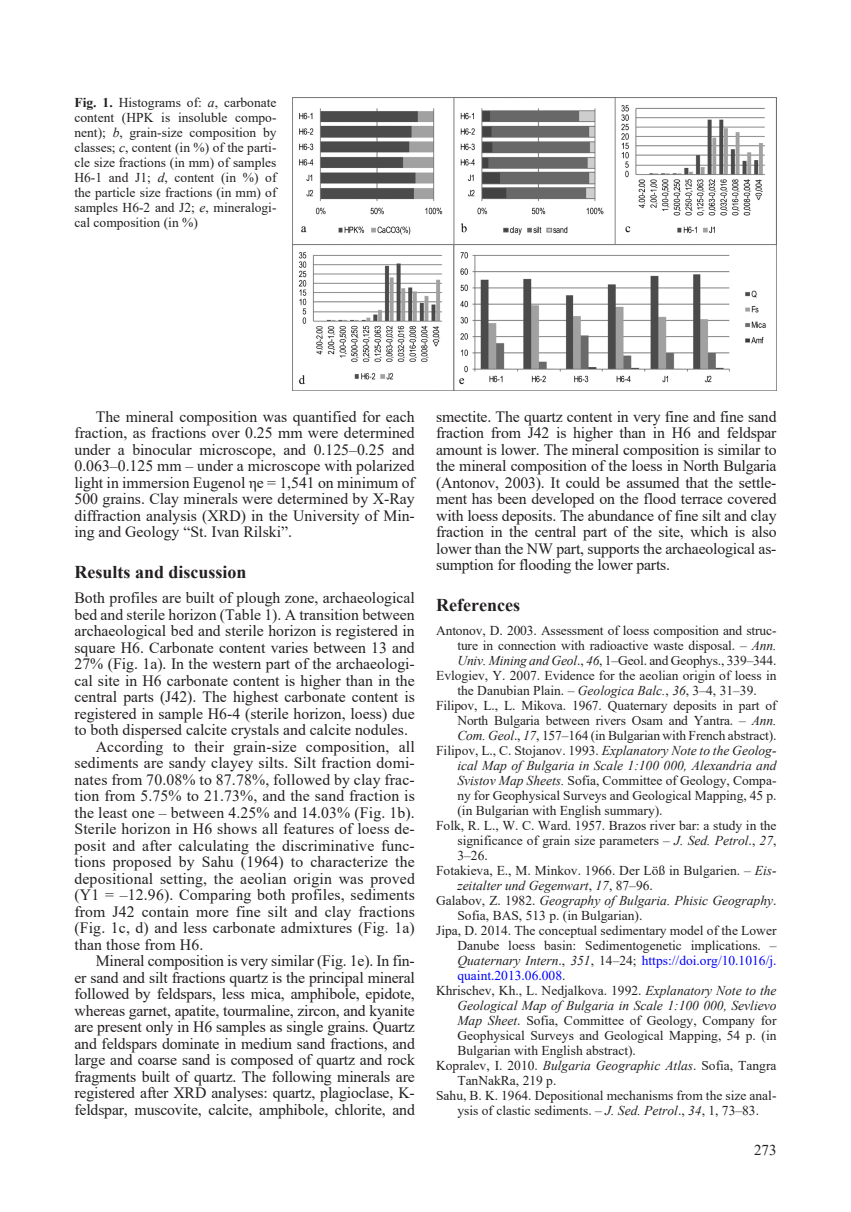
<style>
.page{position:relative;width:851px;height:1212px;background:#fff}
.page>*{position:absolute;margin:0;border:0;box-sizing:border-box;transform-origin:0 0}
.Heading_1{font:700 18px "Times New Roman";color:#231f20}
.Body_text_En{font:15.75px/16.5px "Times New Roman";letter-spacing:-.005em;color:#231f20;text-align:justify}
.Body_text_En_1par{font:15.75px/16.5px "Times New Roman";color:#231f20;text-align:justify}
.t1{font:15px "Times New Roman";color:#231f20}
.References_En{font:13.5px/15px "Times New Roman";color:#231f20;text-align:justify}
.Figure{font:13.5px/15px "Times New Roman";color:#231f20;text-align:justify}
.s1{font-weight:700}
.s2{font-style:italic}
.s3{color:#00f}
</style>
<div class="page">
<img style="left:292px;top:98px;width:484px;height:292px">
<p class="Figure" style="left:74px;top:95px;width:203px"><span class="s1">Fig. 1.</span> Histograms of: <span class="s2">a</span>, carbonate content (HPK is insoluble compo&shy;nent); <span class="s2">b</span>, grain-size composition by classes; <span class="s2">c</span>, content (in %) of the parti&shy;cle size fractions (in mm) of samples H6-1 and J1; <span class="s2">d</span>, content (in %) of the particle size fractions (in mm) of samples H6-2 and J2; <span class="s2">e</span>, mineralogi&shy;cal composition (in %)</p>
<p class="Body_text_En" style="left:74px;top:408px;width:342px;text-indent:21px">The mineral composition was quantified for each fraction, as fractions over 0.25 mm were determined under a binocular microscope, and 0.125–0.25 and 0.063–0.125 mm – under a microscope with polarized light in immersion Eugenol ηe = 1,541 on minimum of 500 grains. Clay minerals were determined by X-Ray diffraction analysis (XRD) in the University of Min&shy;ing and Geology “St. Ivan Rilski”.</p>
<p class="Heading_1" style="left:74px;top:559px;width:174px">Results and discussion</p>
<p class="Body_text_En_1par" style="left:74px;top:589px;width:342px">Both profiles are built of plough zone, archaeological bed and sterile horizon (Table 1). A transition between archaeological bed and sterile horizon is registered in square H6. Carbonate content varies between 13 and 27% (Fig. 1a). In the western part of the archaeologi&shy;cal site in H6 carbonate content is higher than in the central parts (J42). The highest carbonate content is registered in sample H6-4 (sterile horizon, loess) due to both dispersed calcite crystals and calcite nodules.</p>
<p class="Body_text_En" style="left:74px;top:738px;width:342px;text-indent:21px">According to their grain-size composition, all sediments are sandy clayey silts. Silt fraction domi&shy;nates from 70.08% to 87.78%, followed by clay frac&shy;tion from 5.75% to 21.73%, and the sand fraction is the least one – between 4.25% and 14.03% (Fig. 1b).<br>Sterile horizon in H6 shows all features of loess de&shy;posit and after calculating the discriminative func&shy;tions proposed by Sahu (1964) to characterize the depositional setting, the aeolian origin was proved (Y1 = –12.96). Comparing both profiles, sediments from J42 contain more fine silt and clay fractions (Fig. 1c, d) and less carbonate admixtures (Fig. 1a) than those from H6.</p>
<p class="Body_text_En" style="left:74px;top:952px;width:342px;text-indent:21px">Mineral composition is very similar (Fig. 1е). In fin&shy;er sand and silt fractions quartz is the principal mineral followed by feldspars, less mica, amphibole, epidote, whereas garnet, apatite, tourmaline, zircon, and kyanite are present only in H6 samples as single grains. Quartz and feldspars dominate in medium sand fractions, and large and coarse sand is composed of quartz and rock fragments built of quartz. The following minerals are registered after XRD analyses: quartz, plagioclase, K&shy;feldspar, muscovite, calcite, amphibole, chlorite, and</p>
<p class="Body_text_En" style="left:436px;top:408px;width:342px">smectite. The quartz content in very fine and fine sand fraction from J42 is higher than in H6 and feldspar amount is lower. The mineral composition is similar to the mineral composition of the loess in North Bulgaria (Antonov, 2003). It could be assumed that the settle&shy;ment has been developed on the flood terrace covered with loess deposits. The abundance of fine silt and clay fraction in the central part of the site, which is also lower than the NW part, supports the archaeological as&shy;sumption for flooding the lower parts.</p>
<p class="Heading_1" style="left:436px;top:592px;width:85px">References</p>
<p class="References_En" style="left:457px;top:622px;width:320px;text-indent:-21px">Antonov, D. 2003. Assessment of loess composition and struc&shy;ture in connection with radioactive waste disposal. – <span class="s2">Ann.<br>Univ. Mining and Geol</span>., <span class="s2">46</span>, 1–Geol. and Geophys., 339–344.</p>
<p class="References_En" style="left:436px;top:667px;width:342px;text-align:center">Evlogiev, Y. 2007. Evidence for the aeolian origin of loess in the Danubian Plain. – <span class="s2">Geologica Balc.</span>, <span class="s2">36</span>, 3–4, 31–39.</p>
<p class="References_En" style="left:457px;top:697px;width:320px;text-indent:-21px">Filipov, L., L. Mikova. 1967. Quaternary deposits in part of North Bulgaria between rivers Osam and Yantra. – <span class="s2">Ann.<br>Com. Geol</span>., <span class="s2">17</span>, 157–164 (in Bulgarian with French abstract).</p>
<p class="References_En" style="left:457px;top:742px;width:320px;text-indent:-21px">Filipov, L., C. Stojanov. 1993. <span class="s2">Explanatory Note to the Geolog&shy;ical Map of Bulgaria in Scale 1:100 000, Alexandria and Svistov Map Sheets.</span> Sofia, Committee of Geology, Compa&shy;ny for Geophysical Surveys and Geological Mapping, 45 p. (in Bulgarian with English summary).</p>
<p class="References_En" style="left:457px;top:817px;width:320px;text-indent:-21px">Folk, R. L., W. C. Ward. 1957. Brazos river bar: a study in the significance of grain size parameters – <span class="s2">J. Sed. Petrol</span>., <span class="s2">27</span>, 3–26.</p>
<p class="References_En" style="left:457px;top:862px;width:320px;text-indent:-21px">Fotakieva, E., M. Minkov. 1966. Der Löß in Bulgarien. – <span class="s2">Eis&shy;zeitalter und Gegenwart</span>, <span class="s2">17</span>, 87–96.</p>
<p class="References_En" style="left:457px;top:892px;width:320px;text-indent:-21px">Galabov, Z. 1982. <span class="s2">Geography of Bulgaria. Phisic Geography</span>.<br>Sofia, BAS, 513 p. (in Bulgarian).</p>
<p class="References_En" style="left:457px;top:922px;width:320px;text-indent:-21px">Jipa, D. 2014. The conceptual sedimentary model of the Lower Danube loess basin: Sedimentogenetic implications. – <span class="s2">Quaternary Intern</span>., <span class="s2">351</span>, 14–24; <span class="s3">https://doi.org/10.1016/j. quaint.2013.06.008</span>.</p>
<p class="References_En" style="left:457px;top:982px;width:320px;text-indent:-21px">Khrischev, Kh., L. Nedjalkova. 1992. <span class="s2">Explanatory Note to the Geological Map of Bulgaria in Scale 1:100 000, Sevlievo Map Sheet</span>. Sofia, Committee of Geology, Company for Geophysical Surveys and Geological Mapping, 54 p. (in Bulgarian with English abstract).</p>
<p class="References_En" style="left:457px;top:1057px;width:320px;text-indent:-21px">Kopralev, I. 2010. <span class="s2">Bulgaria Geographic Atlas</span>. Sofia, Tangra<br>TanNakRa, 219 p.</p>
<p class="References_En" style="left:436px;top:1087px;width:342px;text-align:center">Sahu, B. K. 1964. Depositional mechanisms from the size anal&shy;ysis of clastic sediments. – <span class="s2">J. Sed. Petrol</span>., <span class="s2">34</span>, 1, 73–83.</p>
<p class="t1" style="left:753px;top:1140px;width:24px">273</p>
</div>
